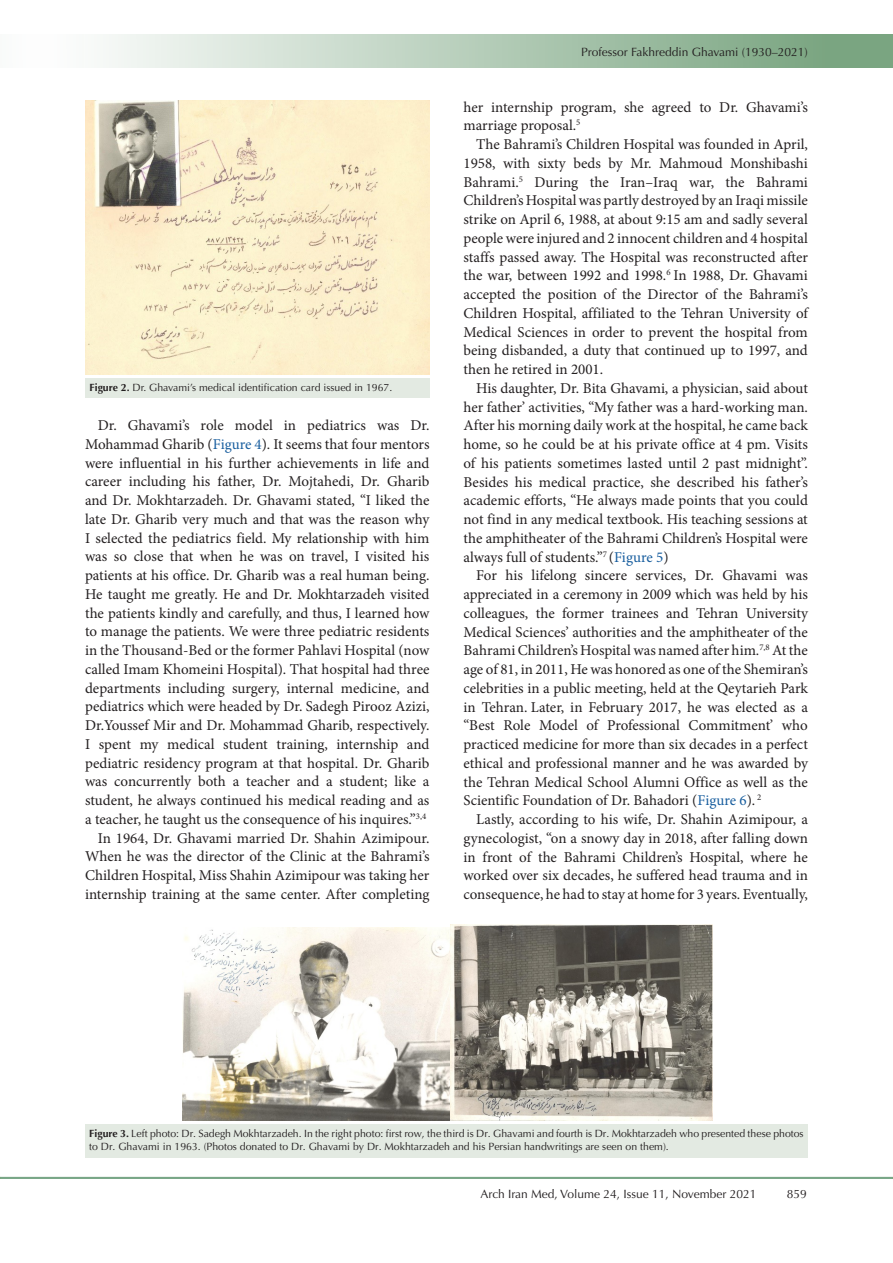
<style>
.page{position:relative;width:893px;height:1263px;background:#fff}
.page>*{position:absolute;margin:0;border:0;box-sizing:border-box;transform-origin:0 0}
.HTML_Preformatted{font:15px/18.8px "Minion Pro";color:#231f20;text-align:justify}
.t1{font:12px "Optima LT Std";color:#231f20}
.t2{font:10.5px/13.5px "Optima LT Std";color:#231f20}
.s1{font-weight:700}
.s2{color:#175d9e}
</style>
<div class="page">
<div style="left:0;top:1177px;width:893px;height:2px;background:#0099e5;border:1px solid #7aa581"></div>
<div style="left:0;top:35px;width:892px;height:33px;background:linear-gradient(to right,#fff,#719f79)"></div>
<img style="left:85px;top:101px;width:345px;height:273px">
<div style="left:85px;top:379px;width:345px;height:19px;background:#e3eae2"></div>
<div style="left:85px;top:1125px;width:723px;height:33px;background:#e3eae2"></div>
<img style="left:183px;top:928px;width:268px;height:192px">
<img style="left:451px;top:925px;width:261px;height:195px">
<p class="t2" style="left:90px;top:381px;width:304px"><span class="s1">Figure 2.</span> Dr. Ghavami’s medical identification card issued in 1967.</p>
<p class="HTML_Preformatted" style="left:85px;top:416px;width:346px;text-indent:13px">Dr. Ghavami’s role model in pediatrics was Dr.<br>Mohammad Gharib (<span class="s2">Figure 4</span>). It seems that four mentors were influential in his further achievements in life and career including his father, Dr. Mojtahedi, Dr. Gharib and Dr. Mokhtarzadeh. Dr. Ghavami stated, “I liked the late Dr. Gharib very much and that was the reason why I selected the pediatrics field. My relationship with him was so close that when he was on travel, I visited his patients at his office. Dr. Gharib was a real human being.<br>He taught me greatly. He and Dr. Mokhtarzadeh visited the patients kindly and carefully, and thus, I learned how to manage the patients. We were three pediatric residents in the Thousand-Bed or the former Pahlavi Hospital (now called Imam Khomeini Hospital). That hospital had three departments including surgery, internal medicine, and pediatrics which were headed by Dr. Sadegh Pirooz Azizi, Dr.Youssef Mir and Dr. Mohammad Gharib, respectively.<br>I spent my medical student training, internship and pediatric residency program at that hospital. Dr. Gharib was concurrently both a teacher and a student; like a student, he always continued his medical reading and as a teacher, he taught us the consequence of his inquires.”<sup>3,4</sup></p>
<p class="HTML_Preformatted" style="left:85px;top:828px;width:346px;text-indent:13px">In 1964, Dr. Ghavami married Dr. Shahin Azimipour.<br>When he was the director of the Clinic at the Bahrami’s Children Hospital, Miss Shahin Azimipour was taking her internship training at the same center. After completing</p>
<p class="t1" style="left:581px;top:45px;width:228px">Professor Fakhreddin Ghavami (1930–2021)</p>
<p class="HTML_Preformatted" style="left:463px;top:97px;width:346px">her internship program, she agreed to Dr. Ghavami’s marriage proposal.<sup>5</sup></p>
<p class="HTML_Preformatted" style="left:463px;top:135px;width:346px;text-indent:13px">The Bahrami’s Children Hospital was founded in April, 1958, with sixty beds by Mr. Mahmoud Monshibashi Bahrami.<sup>5</sup> During the Iran–Iraq war, the Bahrami Children’s Hospital was partly destroyed by an Iraqi missile strike on April 6, 1988, at about 9:15 am and sadly several people were injured and 2 innocent children and 4 hospital staffs passed away. The Hospital was reconstructed after the war, between 1992 and 1998.<sup>6</sup> In 1988, Dr. Ghavami accepted the position of the Director of the Bahrami’s Children Hospital, affiliated to the Tehran University of Medical Sciences in order to prevent the hospital from being disbanded, a duty that continued up to 1997, and then he retired in 2001.</p>
<p class="HTML_Preformatted" style="left:463px;top:379px;width:346px;text-indent:13px">His daughter, Dr. Bita Ghavami, a physician, said about her father’ activities, “My father was a hard-working man.<br>After his morning daily work at the hospital, he came back home, so he could be at his private office at 4 pm. Visits of his patients sometimes lasted until 2 past midnight”.<br>Besides his medical practice, she described his father’s academic efforts, “He always made points that you could not find in any medical textbook. His teaching sessions at the amphitheater of the Bahrami Children’s Hospital were always full of students.”<sup>7</sup> (<span class="s2">Figure 5</span>)</p>
<p class="HTML_Preformatted" style="left:463px;top:566px;width:346px;text-indent:13px">For his lifelong sincere services, Dr. Ghavami was appreciated in a ceremony in 2009 which was held by his colleagues, the former trainees and Tehran University Medical Sciences’ authorities and the amphitheater of the Bahrami Children’s Hospital was named after him.<sup>7,8</sup> At the age of 81, in 2011, He was honored as one of the Shemiran’s celebrities in a public meeting, held at the Qeytarieh Park in Tehran. Later, in February 2017, he was elected as a “Best Role Model of Professional Commitment’ who practiced medicine for more than six decades in a perfect ethical and professional manner and he was awarded by the Tehran Medical School Alumni Office as well as the Scientific Foundation of Dr. Bahadori (<span class="s2">Figure 6</span>). <sup>2</sup></p>
<p class="HTML_Preformatted" style="left:463px;top:810px;width:346px;text-indent:13px">Lastly, according to his wife, Dr. Shahin Azimipour, a gynecologist, “on a snowy day in 2018, after falling down in front of the Bahrami Children’s Hospital, where he worked over six decades, he suffered head trauma and in consequence, he had to stay at home for 3 years. Eventually,</p>
<p class="t2" style="left:89px;top:1126px;width:716px"><span class="s1">Figure 3.</span> Left photo: Dr. Sadegh Mokhtarzadeh. In the right photo: first row, the third is Dr. Ghavami and fourth is Dr. Mokhtarzadeh who presented these photos to Dr. Ghavami in 1963. (Photos donated to Dr. Ghavami by Dr. Mokhtarzadeh and his Persian handwritings are seen on them).</p>
<p class="t1" style="left:480px;top:1187px;width:277px">Arch Iran Med, Volume 24, Issue 11, November 2021</p>
<p class="t1" style="left:787px;top:1187px;width:22px">859</p>
</div>
